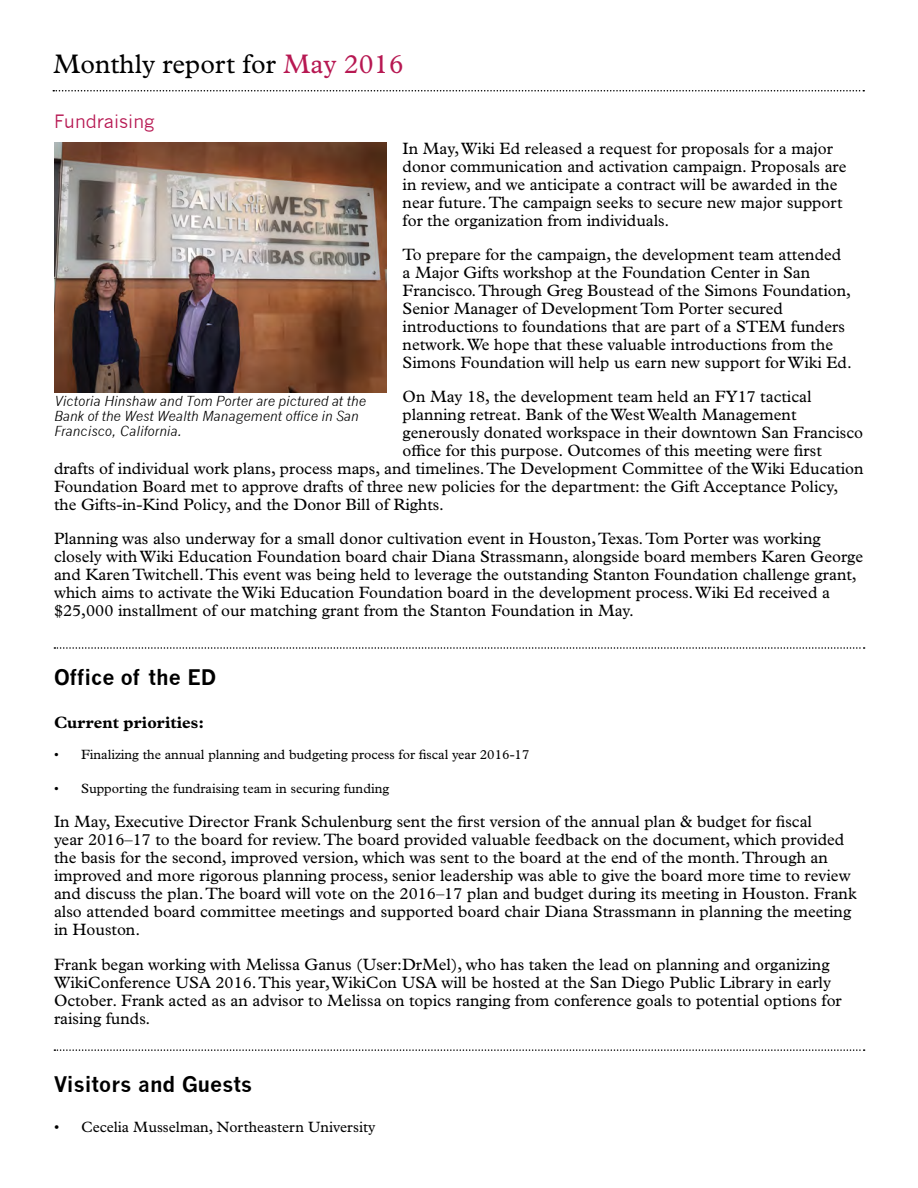
<style>
.page{position:relative;width:918px;height:1188px;background:#fff}
.page>*{position:absolute;margin:0;border:0;box-sizing:border-box;transform-origin:0 0}
.t1{font:27px "Plantin MT Std";color:#000}
.t2{font:700 21px "News Gothic";color:#000}
.t3{font:18px "News Gothic";color:#b71852}
.t4{font:16.5px/18px "Plantin MT Std";color:#000}
.t5{font:700 16.5px "Plantin MT Std";color:#000}
.t6{font:15px "Plantin MT Std";color:#000}
.t7{font:13.5px "Plantin MT Std";color:#000}
.t8{font:italic 13.5px/15px "News Gothic";color:#000}
.s1{color:#b71852}
</style>
<div class="page">
<svg style="left:53px;top:90px;width:811px;height:2px"></svg>
<img style="left:54px;top:142px;width:332px;height:250px">
<svg style="left:54px;top:647px;width:811px;height:2px"></svg>
<svg style="left:54px;top:1049px;width:811px;height:2px"></svg>
<h1 class="t1" style="left:53px;top:48px;width:352px">Monthly report for <span class="s1">May 2016</span></h1>
<p class="t3" style="left:54px;top:112px;width:102px">Fundraising</p>
<p class="t4" style="left:403px;top:139px;width:445px">In May, Wiki Ed released a request for proposals for a major donor communication and activation campaign. Proposals are in review, and we anticipate a contract will be awarded in the near future. The campaign seeks to secure new major support for the organization from individuals.</p>
<p class="t4" style="left:403px;top:245px;width:451px">To prepare for the campaign, the development team attended a Major Gifts workshop at the Foundation Center in San Francisco. Through Greg Boustead of the Simons Foundation, Senior Manager of Development Tom Porter secured introductions to foundations that are part of a STEM funders network. We hope that these valuable introductions from the Simons Foundation will help us earn new support for Wiki Ed.</p>
<p class="t4" style="left:403px;top:388px;width:410px">On May 18, the development team held an FY17 tactical</p>
<p class="t4" style="left:403px;top:406px;width:396px">planning retreat. Bank of the West Wealth Management</p>
<p class="t4" style="left:403px;top:424px;width:462px">generously donated workspace in their downtown San Francisco</p>
<p class="t4" style="left:403px;top:442px;width:421px">office for this purpose. Outcomes of this meeting were first</p>
<p class="t4" style="left:54px;top:460px;width:811px">drafts of individual work plans, process maps, and timelines. The Development Committee of the Wiki Education</p>
<p class="t4" style="left:54px;top:478px;width:786px">Foundation Board met to approve drafts of three new policies for the department: the Gift Acceptance Policy,</p>
<p class="t4" style="left:54px;top:496px;width:391px">the Gifts-in-Kind Policy, and the Donor Bill of Rights.</p>
<p class="t4" style="left:54px;top:530px;width:811px">Planning was also underway for a small donor cultivation event in Houston, Texas. Tom Porter was working closely with Wiki Education Foundation board chair Diana Strassmann, alongside board members Karen George and Karen Twitchell. This event was being held to leverage the outstanding Stanton Foundation challenge grant, which aims to activate the Wiki Education Foundation board in the development process. Wiki Ed received a $25,000 installment of our matching grant from the Stanton Foundation in May.</p>
<p class="t8" style="left:54px;top:394px;width:313px">Victoria Hinshaw and Tom Porter are pictured at the<br>Bank of the West Wealth Management office in San<br>Francisco, California.</p>
<p class="t2" style="left:54px;top:664px;width:164px">Office of the ED</p>
<p class="t5" style="left:54px;top:712px;width:152px">Current priorities:</p>
<p class="t7" style="left:54px;top:747px;width:477px">• Finalizing the annual planning and budgeting process for fiscal year 2016-17</p>
<p class="t7" style="left:54px;top:781px;width:337px">• Supporting the fundraising team in securing funding</p>
<p class="t4" style="left:54px;top:813px;width:804px">In May, Executive Director Frank Schulenburg sent the first version of the annual plan &amp; budget for fiscal<br>year 2016–17 to the board for review. The board provided valuable feedback on the document, which provided the basis for the second, improved version, which was sent to the board at the end of the month. Through an improved and more rigorous planning process, senior leadership was able to give the board more time to review and discuss the plan. The board will vote on the 2016–17 plan and budget during its meeting in Houston. Frank also attended board committee meetings and supported board chair Diana Strassmann in planning the meeting in Houston.</p>
<p class="t4" style="left:54px;top:955px;width:789px">Frank began working with Melissa Ganus (User:DrMel), who has taken the lead on planning and organizing WikiConference USA 2016. This year, WikiCon USA will be hosted at the San Diego Public Library in early October. Frank acted as an advisor to Melissa on topics ranging from conference goals to potential options for raising funds.</p>
<p class="t2" style="left:54px;top:1072px;width:200px">Visitors and Guests</p>
<p class="t6" style="left:54px;top:1118px;width:323px">• Cecelia Musselman, Northeastern University</p>
</div>
